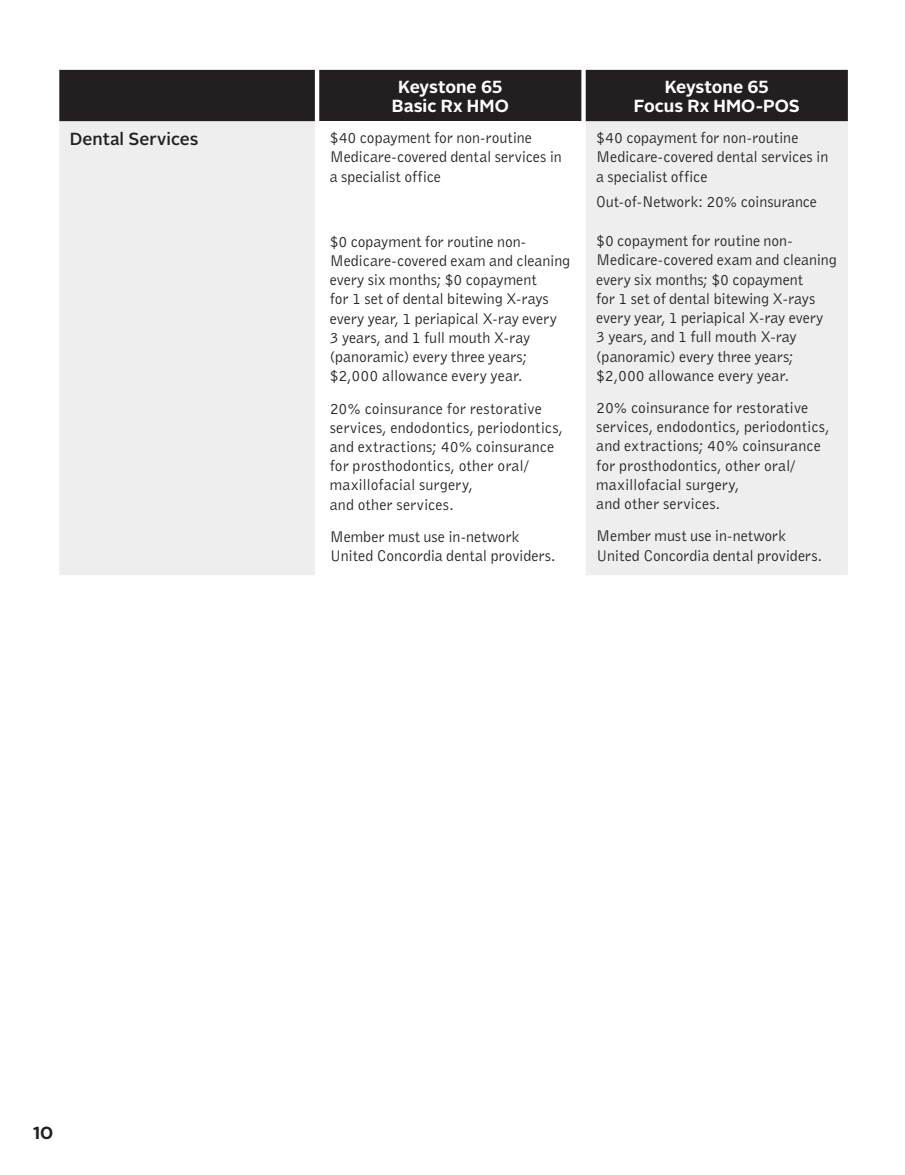
<style>
.page{position:relative;width:905px;height:1175px;background:#fff}
.page>*{position:absolute;margin:0;border:0;box-sizing:border-box;transform-origin:0 0}
.t1{font:700 17.4px/18.9px "Alright Sans";color:#fff;text-align:center}
.t2{font:500 17.4px "Alright Sans";color:#231f20}
.t3{font:700 17.4px "Alright Sans";color:#231f20}
.t4{font:16.05px/19.2px "Bell Gothic";color:#231f20}
</style>
<div class="page">
<div style="left:59px;top:70px;width:788px;height:51px;background:#231f20"></div>
<div style="left:59px;top:121px;width:788px;height:454px;background:#eeeeef"></div>
<div style="left:319px;top:121px;width:262px;height:454px;background:#fff"></div>
<p class="t1" style="left:392px;top:77px;width:118px">Keystone 65<br>Basic Rx HMO</p>
<p class="t1" style="left:633px;top:77px;width:168px">Keystone 65<br>Focus Rx HMO-POS</p>
<p class="t2" style="left:70px;top:127px;width:130px">Dental Services</p>
<p class="t4" style="left:330px;top:128px;width:234px">$40 copayment for non-routine<br>Medicare-covered dental services in a specialist office</p>
<p class="t4" style="left:330px;top:231px;width:242px">$0 copayment for routine non-<br>Medicare-covered exam and cleaning every six months; $0 copayment<br>for 1 set of dental bitewing X-rays every year, 1 periapical X-ray every<br>3 years, and 1 full mouth X-ray (panoramic) every three years; $2,000 allowance every year.</p>
<p class="t4" style="left:330px;top:398px;width:235px">20% coinsurance for restorative services, endodontics, periodontics, and extractions; 40% coinsurance for prosthodontics, other oral/ maxillofacial surgery,<br>and other services.</p>
<p class="t4" style="left:330px;top:526px;width:227px">Member must use in-network<br>United Concordia dental providers.</p>
<p class="t4" style="left:596px;top:128px;width:234px">$40 copayment for non-routine<br>Medicare-covered dental services in a specialist office</p>
<p class="t4" style="left:596px;top:192px;width:222px">Out-of-Network: 20% coinsurance</p>
<p class="t4" style="left:596px;top:231px;width:242px">$0 copayment for routine non-<br>Medicare-covered exam and cleaning every six months; $0 copayment<br>for 1 set of dental bitewing X-rays every year, 1 periapical X-ray every<br>3 years, and 1 full mouth X-ray (panoramic) every three years; $2,000 allowance every year.</p>
<p class="t4" style="left:596px;top:398px;width:235px">20% coinsurance for restorative services, endodontics, periodontics, and extractions; 40% coinsurance for prosthodontics, other oral/ maxillofacial surgery,<br>and other services.</p>
<p class="t4" style="left:596px;top:526px;width:227px">Member must use in-network<br>United Concordia dental providers.</p>
<p class="t3" style="left:33px;top:1120px;width:22px">10</p>
</div>
